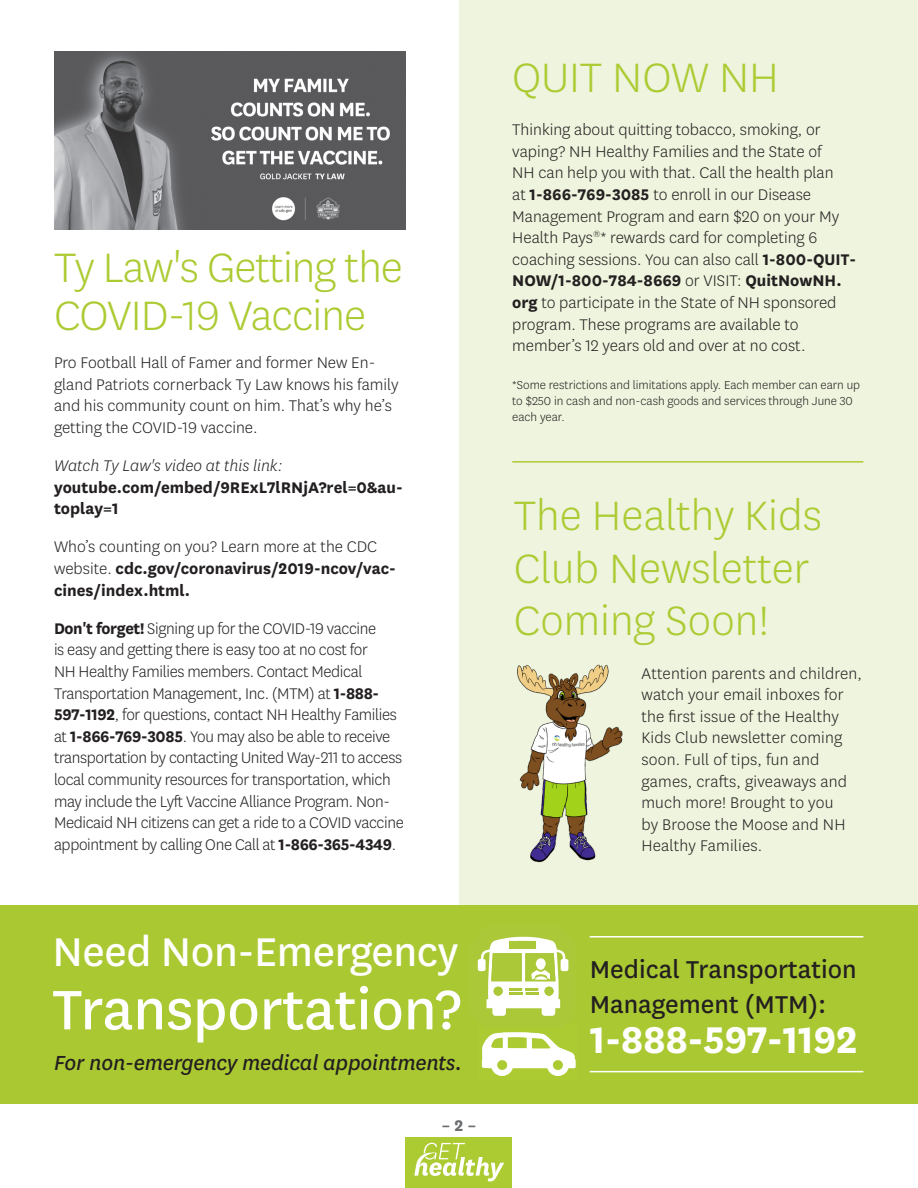
<style>
.page{position:relative;width:918px;height:1188px;background:#fff}
.page>*{position:absolute;margin:0;border:0;box-sizing:border-box;transform-origin:0 0}
.t1{font:64.95px "Centene Sans";letter-spacing:-.005em;color:#fff}
.Green_Bullets{font:300 48px/52.5px "Centene Sans";color:#accb33}
.Green_Bullets-2{font:300 48px/48px "Centene Sans";letter-spacing:-.02em;color:#accb33}
.t2{font:46.95px "Centene Sans";letter-spacing:-.01em;color:#fff}
.t3{font:700 43.5px "Centene Sans";letter-spacing:-.01em;color:#fff}
.t4{font:28.5px "Centene Sans";color:#231f20}
.t5{font:italic 23.85px "Centene Sans";letter-spacing:-.01em;color:#231f20}
.Green_Bullets-3{font:300 18px/21.6px "Centene Sans";color:#231f20}
.Green_Bullets-4{font:300 18px/21.6px "Centene Sans";letter-spacing:-.02em;color:#231f20}
.Green_Bullets-5{font:700 18px/21.6px "Centene Sans";color:#231f20}
.Green_Bullets-6{font:700 18px "Centene Sans";color:#6c6d70}
.t6{font:300 13.5px/16.2px "Centene Sans";color:#231f20}
.s1{font-weight:300;font-style:italic}
.s2{font-weight:300}
.s3{font-weight:700}
</style>
<div class="page">
<div style="left:406px;top:1138px;width:106px;height:50px;background:#accb33"></div>
<svg style="left:414px;top:1143px;width:90px;height:39px"></svg>
<div style="left:0;top:905px;width:918px;height:198px;background:#aac832"></div>
<div style="left:460px;top:0;width:458px;height:905px;background:#eef4dd"></div>
<img style="left:54px;top:52px;width:351px;height:177px">
<hr style="left:512px;top:461px;width:351px;height:2px;background:#accb33">
<img style="left:517px;top:664px;width:106px;height:199px">
<img style="left:481px;top:1032px;width:95px;height:44px">
<svg style="left:477px;top:936px;width:92px;height:80px"></svg>
<hr style="left:590px;top:936px;width:273px;height:2px;background:#fff">
<hr style="left:590px;top:1071px;width:273px;height:1px;background:#fff">
<p class="Green_Bullets-2" style="left:54px;top:242px;width:350px">Ty Law's Getting the<br>COVID-19 Vaccine</p>
<p class="Green_Bullets-3" style="left:54px;top:351px;width:346px">Pro Football Hall of Famer and former New En&shy;gland Patriots cornerback Ty Law knows his family and his community count on him. That’s why he’s getting the COVID-19 vaccine.</p>
<p class="Green_Bullets-5" style="left:54px;top:454px;width:350px"><span class="s1">Watch Ty Law's video at this link: </span>youtube.com/embed/9RExL7lRNjA?rel=0&amp;au&shy;toplay=1</p>
<p class="Green_Bullets-5" style="left:54px;top:535px;width:343px"><span class="s2">Who’s counting on you? Learn more at the CDC website.</span> cdc.gov/coronavirus/2019-ncov/vac&shy;cines/index.html.</p>
<p class="Green_Bullets-4" style="left:54px;top:617px;width:351px"><span class="s3">Don't forget!</span> Signing up for the COVID-19 vaccine<br>is easy and getting there is easy too at no cost for<br>NH Healthy Families members. Contact Medical Transportation Management, Inc. (MTM) at <span class="s3">1-888- 597-1192</span>, for questions, contact NH Healthy Families at <span class="s3">1-866-769-3085</span>. You may also be able to receive transportation by contacting United Way-211 to access local community resources for transportation, which may include the Lyft Vaccine Alliance Program. Non-Medicaid NH citizens can get a ride to a COVID vaccine appointment by calling One Call at <span class="s3">1-866-365-4349</span>.</p>
<p class="t2" style="left:52px;top:921px;width:408px">Need Non-Emergency</p>
<p class="t1" style="left:52px;top:966px;width:410px">Transportation?</p>
<p class="t5" style="left:54px;top:1048px;width:410px">For non-emergency medical appointments.</p>
<p class="Green_Bullets-6" style="left:442px;top:1112px;width:36px">– 2 –</p>
<p class="Green_Bullets" style="left:512px;top:50px;width:268px">QUIT NOW NH</p>
<p class="Green_Bullets-3" style="left:512px;top:118px;width:345px">Thinking about quitting tobacco, smoking, or vaping? NH Healthy Families and the State of<br>NH can help you with that. Call the health plan<br>at <span class="s3">1-866-769-3085</span> to enroll in our Disease Management Program and earn $20 on your My Health Pays<sup>®</sup>* rewards card for completing 6 coaching sessions. You can also call <span class="s3">1-800-QUIT-NOW/1-800-784-8669</span> or VISIT: <span class="s3">QuitNowNH. org</span> to participate in the State of NH sponsored program. These programs are available to member’s 12 years old and over at no cost.</p>
<p class="t6" style="left:512px;top:376px;width:349px">*Some restrictions and limitations apply. Each member can earn up to $250 in cash and non-cash goods and services through June 30 each year.</p>
<p class="Green_Bullets" style="left:514px;top:488px;width:309px">The Healthy Kids<br>Club Newsletter<br>Coming Soon!</p>
<p class="Green_Bullets-3" style="left:641px;top:662px;width:222px">Attention parents and children, watch your email inboxes for the first issue of the Healthy<br>Kids Club newsletter coming soon. Full of tips, fun and games, crafts, giveaways and much more! Brought to you<br>by Broose the Moose and NH<br>Healthy Families.</p>
<p class="t4" style="left:590px;top:950px;width:268px">Medical Transportation</p>
<p class="t4" style="left:590px;top:985px;width:238px">Management (MTM):</p>
<p class="t3" style="left:590px;top:1009px;width:269px">1-888-597-1192</p>
</div>
